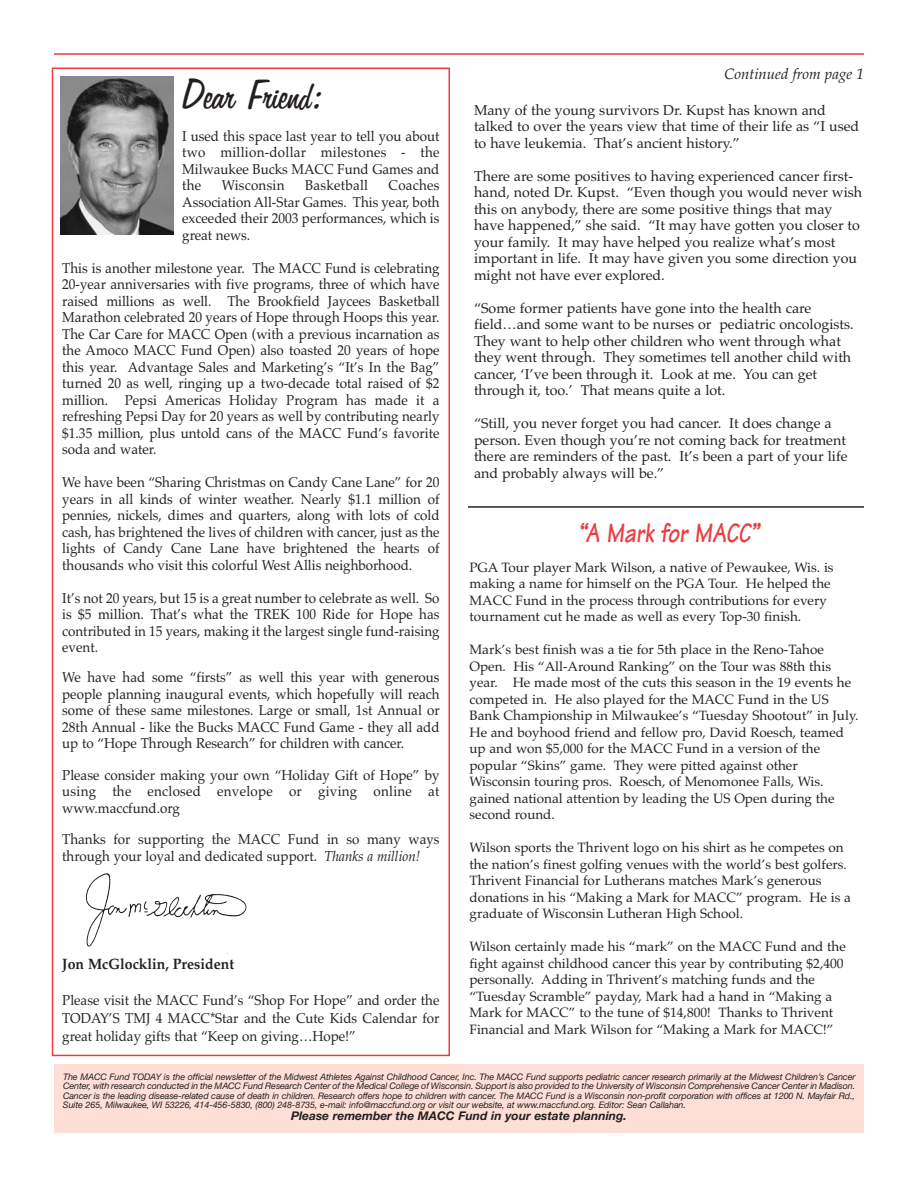
<style>
.page{position:relative;width:918px;height:1188px;background:#fff}
.page>*{position:absolute;margin:0;border:0;box-sizing:border-box;transform-origin:0 0}
.t1{font:48px "Freehand 575 BT Regular B";color:#231f20;scale:.94 1}
.t2{font:italic 700 28.5px "Tekton";color:#ee3a41;scale:.8 1}
.t3{font:700 15px "Palatino";color:#231f20;scale:.94 1}
.t4{font:italic 15px "Palatino";color:#231f20}
.t5{font:14.25px/16.5px "Palatino";color:#231f20;text-align:justify;scale:.94 1}
.t6{font:14.25px/16.5px "Palatino";color:#231f20}
.t7{font:14.25px "Palatino";letter-spacing:.02em;color:#231f20;scale:.94 1}
.t8{font:13.5px/16.5px "Palatino";color:#231f20}
.t9{font:italic 700 12px "Helvetica Neue";color:#231f20}
.t10{font:italic 9px/9.4px "Helvetica Neue";letter-spacing:-.01em;color:#231f20;text-align:justify}
.s1{font-style:italic}
</style>
<div class="page">
<hr style="left:54px;top:53px;width:810px;height:2px;background:#ee3a41">
<div style="left:54px;top:1064px;width:810px;height:69px;background:#fddfd6"></div>
<div style="left:52px;top:68px;width:398px;height:988px;border:2px solid #ee3a41"></div>
<img style="left:61px;top:77px;width:112px;height:157px">
<img style="left:54px;top:870px;width:193px;height:84px">
<hr style="left:468px;top:506px;width:396px;height:2px;background:#231f20">
<h1 class="t1" style="left:182px;top:79px;width:152px">Dear Friend:</h1>
<p class="t5" style="left:182px;top:128px;width:275px">I used this space last year to tell you about two million-dollar milestones - the Milwaukee Bucks MACC Fund Games and the</p>
<p class="t5" style="left:182px;top:177px;width:275px;text-indent:206px">Coaches Association All-Star Games. This year, both exceeded their 2003 performances, which is great news.</p>
<p class="t5" style="left:62px;top:260px;width:403px">This is another milestone year. The MACC Fund is celebrating 20-year anniversaries with five programs, three of which have raised millions as well. The Brookfield Jaycees Basketball Marathon celebrated 20 years of Hope through Hoops this year.<br>The Car Care for MACC Open (with a previous incarnation as the Amoco MACC Fund Open) also toasted 20 years of hope this year. Advantage Sales and Marketing’s “It’s In the Bag” turned 20 as well, ringing up a two-decade total raised of $2 million. Pepsi Americas Holiday Program has made it a refreshing Pepsi Day for 20 years as well by contributing nearly $1.35 million, plus untold cans of the MACC Fund’s favorite soda and water.</p>
<p class="t5" style="left:62px;top:474px;width:403px">We have been “Sharing Christmas on Candy Cane Lane” for 20 years in all kinds of winter weather. Nearly $1.1 million of pennies, nickels, dimes and quarters, along with lots of cold cash, has brightened the lives of children with cancer, just as the lights of Candy Cane Lane have brightened the hearts of thousands who visit this colorful West Allis neighborhood.</p>
<p class="t5" style="left:62px;top:590px;width:403px">It’s not 20 years, but 15 is a great number to celebrate as well. So is $5 million. That’s what the TREK 100 Ride for Hope has contributed in 15 years, making it the largest single fund-raising event.</p>
<p class="t5" style="left:62px;top:669px;width:403px">We have had some “firsts” as well this year with generous people planning inaugural events, which hopefully will reach some of these same milestones. Large or small, 1st Annual or 28th Annual - like the Bucks MACC Fund Game - they all add up to “Hope Through Research” for children with cancer.</p>
<p class="t5" style="left:62px;top:767px;width:403px">Please consider making your own “Holiday Gift of Hope” by using the enclosed envelope or giving online at www.maccfund.org</p>
<p class="t5" style="left:62px;top:831px;width:403px">Thanks for supporting the MACC Fund in so many ways through your loyal and dedicated support. <span class="s1">Thanks a million!</span></p>
<p class="t7" style="left:222px;top:177px;width:68px">Wisconsin</p>
<p class="t7" style="left:305px;top:177px;width:69px">Basketball</p>
<p class="t3" style="left:62px;top:958px;width:184px">Jon McGlocklin, President</p>
<p class="t5" style="left:62px;top:991px;width:403px;line-height:18px">Please visit the MACC Fund’s “Shop For Hope” and order the TODAY’S TMJ 4 MACC*Star and the Cute Kids Calendar for great holiday gifts that “Keep on giving…Hope!”</p>
<p class="t4" style="left:724px;top:68px;width:141px">Continued from page 1</p>
<p class="t6" style="left:474px;top:102px;width:387px">Many of the young survivors Dr. Kupst has known and talked to over the years view that time of their life as “I used to have leukemia. That’s ancient history.”</p>
<p class="t6" style="left:474px;top:168px;width:390px">There are some positives to having experienced cancer first&shy;hand, noted Dr. Kupst. “Even though you would never wish this on anybody, there are some positive things that may have happened,” she said. “It may have gotten you closer to your family. It may have helped you realize what’s most important in life. It may have given you some direction you might not have ever explored.</p>
<p class="t6" style="left:474px;top:300px;width:381px">“Some former patients have gone into the health care field…and some want to be nurses or pediatric oncologists.<br>They want to help other children who went through what they went through. They sometimes tell another child with cancer, ‘I’ve been through it. Look at me. You can get through it, too.’ That means quite a lot.</p>
<p class="t6" style="left:474px;top:415px;width:375px">“Still, you never forget you had cancer. It does change a person. Even though you’re not coming back for treatment there are reminders of the past. It’s been a part of your life and probably always will be.”</p>
<h2 class="t2" style="left:579px;top:523px;width:227px">“A Mark for MACC”</h2>
<p class="t8" style="left:470px;top:559px;width:366px">PGA Tour player Mark Wilson, a native of Pewaukee, Wis. is making a name for himself on the PGA Tour. He helped the MACC Fund in the process through contributions for every tournament cut he made as well as every Top-30 finish.</p>
<p class="t8" style="left:470px;top:641px;width:390px">Mark’s best finish was a tie for 5th place in the Reno-Tahoe Open. His “All-Around Ranking” on the Tour was 88th this year. He made most of the cuts this season in the 19 events he competed in. He also played for the MACC Fund in the US Bank Championship in Milwaukee’s “Tuesday Shootout” in July.<br>He and boyhood friend and fellow pro, David Roesch, teamed up and won $5,000 for the MACC Fund in a version of the popular “Skins” game. They were pitted against other Wisconsin touring pros. Roesch, of Menomonee Falls, Wis. gained national attention by leading the US Open during the second round.</p>
<p class="t8" style="left:470px;top:839px;width:383px">Wilson sports the Thrivent logo on his shirt as he competes on the nation’s finest golfing venues with the world’s best golfers.<br>Thrivent Financial for Lutherans matches Mark’s generous donations in his “Making a Mark for MACC” program. He is a graduate of Wisconsin Lutheran High School.</p>
<p class="t8" style="left:470px;top:938px;width:378px">Wilson certainly made his “mark” on the MACC Fund and the fight against childhood cancer this year by contributing $2,400 personally. Adding in Thrivent’s matching funds and the “Tuesday Scramble” payday, Mark had a hand in “Making a Mark for MACC” to the tune of $14,800! Thanks to Thrivent Financial and Mark Wilson for “Making a Mark for MACC!”</p>
<p class="t10" style="left:63px;top:1073px;width:794px">The MACC Fund TODAY is the official newsletter of the Midwest Athletes Against Childhood Cancer, Inc. The MACC Fund supports pediatric cancer research primarily at the Midwest Children’s Cancer Center, with research conducted in the MACC Fund Research Center of the Medical College of Wisconsin. Support is also provided to the University of Wisconsin Comprehensive Cancer Center in Madison.<br>Cancer is the leading disease-related cause of death in children. Research offers hope to children with cancer. The MACC Fund is a Wisconsin non-profit corporation with offices at 1200 N. Mayfair Rd., Suite 265, Milwaukee, WI 53226, 414-456-5830, (800) 248-8735, e-mail: info@maccfund.org or visit our website, at www.maccfund.org. Editor: Sean Callahan.</p>
<p class="t9" style="left:291px;top:1111px;width:337px">Please remember the MACC Fund in your estate planning.</p>
</div>
